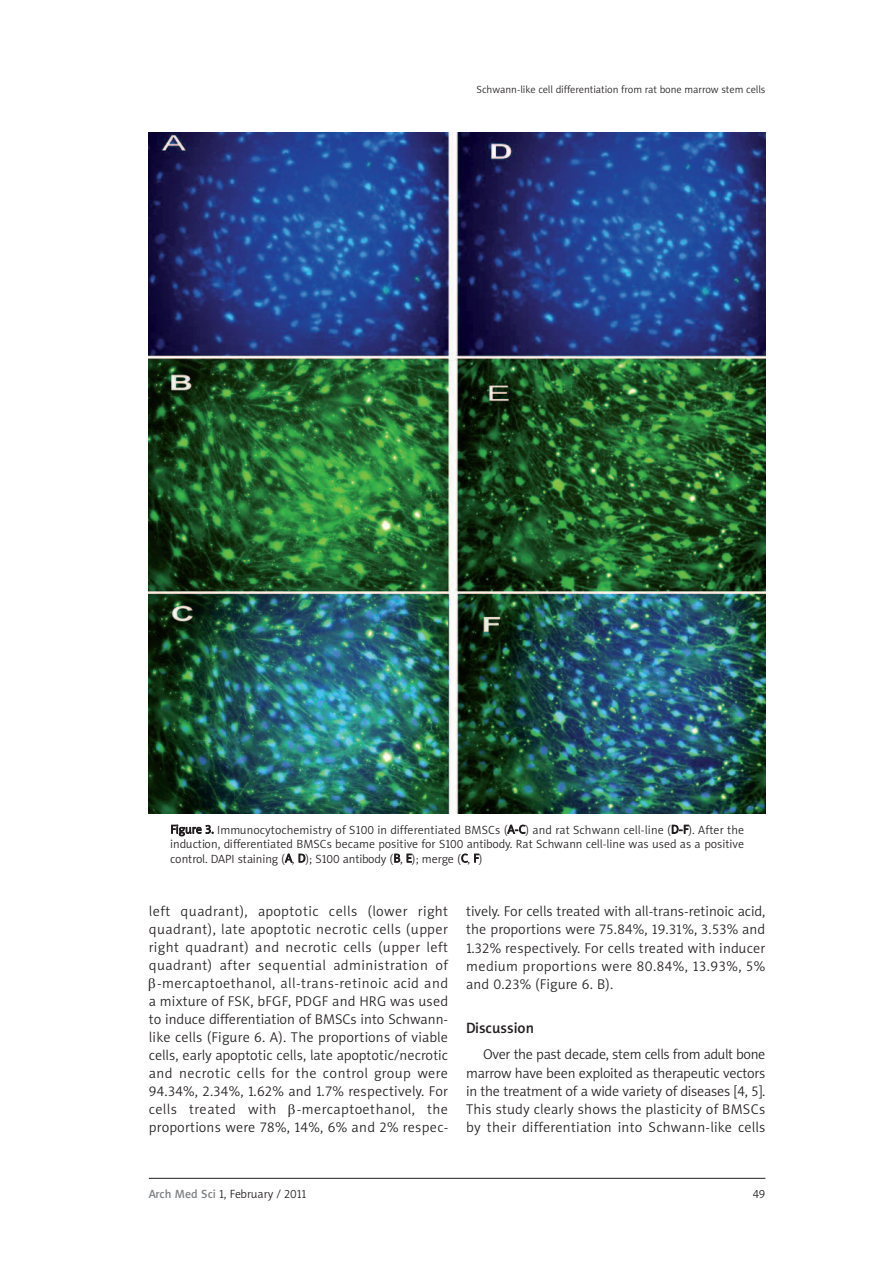
<style>
.page{position:relative;width:893px;height:1263px;background:#fff}
.page>*{position:absolute;margin:0;border:0;box-sizing:border-box;transform-origin:0 0}
.t1{font:15px "Naomi Sans EFNPS Medium";color:#231f20}
.t2{font:14.25px/18.3px "Naomi Sans EFNPS Light";letter-spacing:.02em;color:#231f20;text-align:justify}
.t3{font:14.25px "Naomi Sans EFNPS Light";letter-spacing:.04em;color:#231f20}
.t4{font:12px/14.4px "Naomi Sans EFNPS Light";color:#231f20;text-align:justify}
.t5{font:10.5px "Naomi Sans EFNPS Light";color:#231f20}
.s1{font-family:"Naomi Sans EFNPS Medium";color:#808285}
</style>
<div class="page">
<hr style="left:149px;top:1178px;width:616px;height:1px;background:#231f20">
<img style="left:149px;top:133px;width:616px;height:680px">
<p class="t5" style="left:477px;top:85px;width:290px">Schwann-like cell differentiation from rat bone marrow stem cells</p>
<p class="t4" style="left:170px;top:823px;width:576px">Figure 3. Immunocytochemistry of S100 in differentiated BMSCs (A-C) and rat Schwann cell-line (D-F). After the induction, differentiated BMSCs became positive for S100 antibody. Rat Schwann cell-line was used as a positive control. DAPI staining (A, D); S100 antibody (B, E); merge (C, F)</p>
<p class="t3" style="left:149px;top:906px;width:301px">left quadrant), apoptotic cells (lower right</p>
<p class="t3" style="left:149px;top:924px;width:301px">quadrant), late apoptotic necrotic cells (upper</p>
<p class="t3" style="left:149px;top:942px;width:301px">right quadrant) and necrotic cells (upper left</p>
<p class="t3" style="left:149px;top:960px;width:301px">quadrant) after sequential administration of</p>
<p class="t3" style="left:157px;top:978px;width:292px">-mercaptoethanol, all-trans-retinoic acid and</p>
<p class="t2" style="left:149px;top:993px;width:301px">a mixture of FSK, bFGF, PDGF and HRG was used</p>
<p class="t2" style="left:149px;top:1011px;width:301px">to induce differentiation of BMSCs into Schwann-</p>
<p class="t2" style="left:149px;top:1029px;width:301px">like cells (Figure 6. A). The proportions of viable</p>
<p class="t2" style="left:149px;top:1047px;width:301px">cells, early apoptotic cells, late apoptotic/necrotic</p>
<p class="t3" style="left:149px;top:1068px;width:301px">and necrotic cells for the control group were</p>
<p class="t2" style="left:149px;top:1083px;width:301px">94.34%, 2.34%, 1.62% and 1.7% respectively. For</p>
<p class="t3" style="left:149px;top:1104px;width:129px">cells treated with</p>
<p class="t2" style="left:149px;top:1101px;width:301px;text-align:right">-mercaptoethanol, the<br>proportions were 78%, 14%, 6% and 2% respec-</p>
<p class="t2" style="left:466px;top:903px;width:301px">tively. For cells treated with all-trans-retinoic acid, the proportions were 75.84%, 19.31%, 3.53% and 1.32% respectively. For cells treated with inducer medium proportions were 80.84%, 13.93%, 5% and 0.23% (Figure 6. B).</p>
<p class="t1" style="left:466px;top:1022px;width:69px">Discussion</p>
<p class="t2" style="left:466px;top:1047px;width:301px;text-indent:17px">Over the past decade, stem cells from adult bone marrow have been exploited as therapeutic vectors in the treatment of a wide variety of diseases [4, 5].<br>This study clearly shows the plasticity of BMSCs by their differentiation into Schwann-like cells</p>
<p class="t4" style="left:149px;top:1187px;width:159px"><span class="s1">Arch Med Sci</span> 1, February / 2011</p>
<p class="t4" style="left:753px;top:1187px;width:14px">49</p>
</div>
